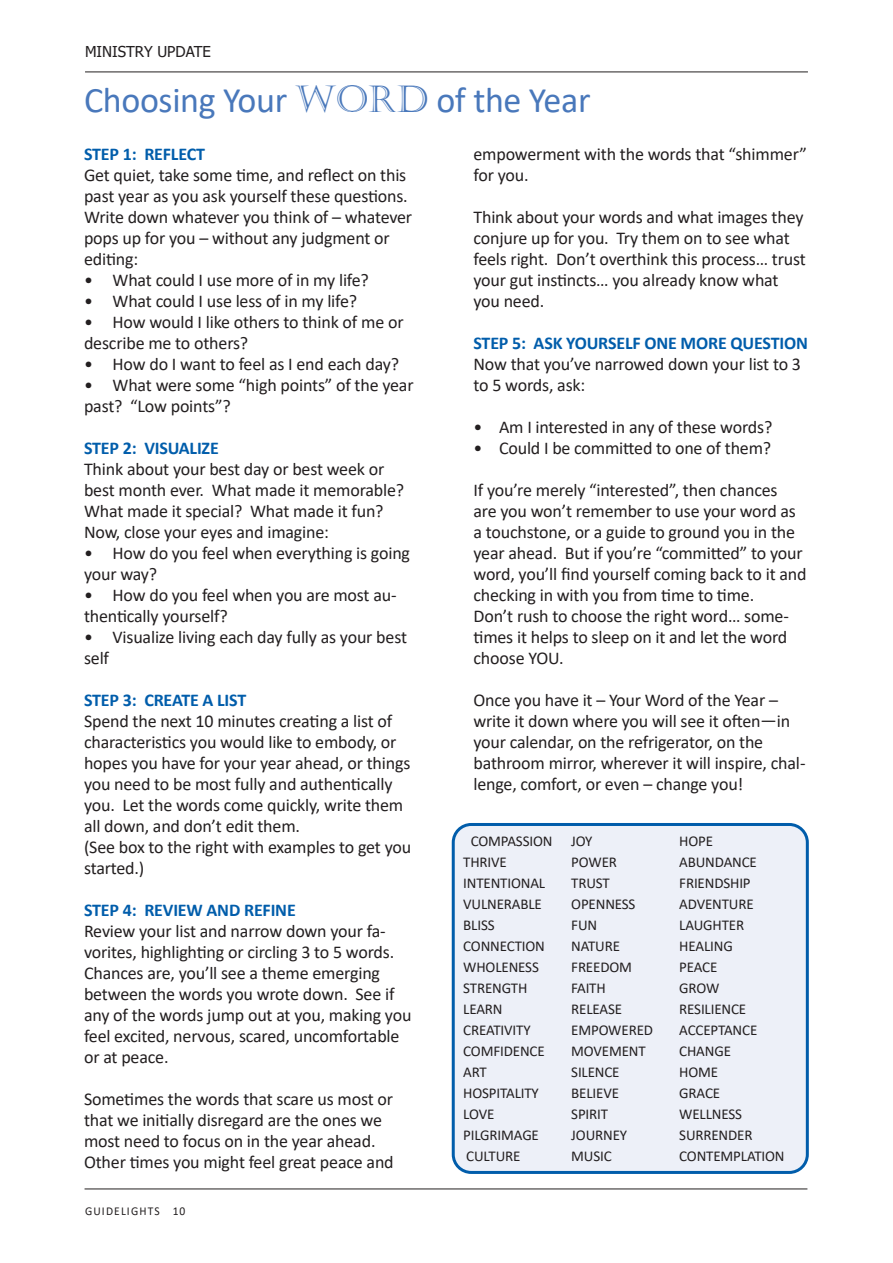
<style>
.page{position:relative;width:893px;height:1263px;background:#fff}
.page>*{position:absolute;margin:0;border:0;box-sizing:border-box;transform-origin:0 0}
.Headline{font:36px "Calibri";letter-spacing:-.01em;color:#4978bb}
.Headline-2{font:18px/21px "Calibri";letter-spacing:-.01em;color:#231f20}
.Headline-3{font:700 18px "Calibri";letter-spacing:-.01em;color:#015dab}
.Headline-4{font:15px "Calibri";letter-spacing:-.01em;color:#231f20}
.Folio_-_Section_Title{font:15px "Tahoma";color:#231f20}
.Folio_-_Page_Number{font:12px "Calibri";letter-spacing:.1em;color:#231f20;scale:.96 1}
.s1{font-family:"Castellar";font-size:37.5px}
</style>
<div class="page">
<hr style="left:85px;top:1188px;width:722px;height:1px;background:#231f20">
<hr style="left:85px;top:72px;width:723px;height:1px;background:#231f20">
<div style="left:453px;top:824px;width:354px;height:348px;background:#edf0f8;border-radius:18px"></div>
<div style="left:452px;top:823px;width:357px;height:351px;border:3px solid #015dab;border-radius:18px"></div>
<p class="Folio_-_Section_Title" style="left:85px;top:42px;width:127px">MINISTRY UPDATE</p>
<p class="Headline" style="left:84px;top:75px;width:508px">Choosing Your <span class="s1">Word</span> of the Year</p>
<p class="Headline-3" style="left:84px;top:141px;width:123px">STEP 1: REFLECT</p>
<p class="Headline-2" style="left:84px;top:164px;width:330px">Get quiet, take some time, and reflect on this past year as you ask yourself these questions.<br>Write down whatever you think of – whatever pops up for you – without any judgment or editing:</p>
<p class="Headline-2" style="left:84px;top:269px;width:286px">• What could I use more of in my life?</p>
<p class="Headline-2" style="left:84px;top:290px;width:275px">• What could I use less of in my life?</p>
<p class="Headline-2" style="left:84px;top:311px;width:321px">• How would I like others to think of me or describe me to others?</p>
<p class="Headline-2" style="left:84px;top:353px;width:317px">• How do I want to feel as I end each day?</p>
<p class="Headline-2" style="left:84px;top:374px;width:331px">• What were some “high points” of the year past? “Low points”?</p>
<p class="Headline-3" style="left:84px;top:435px;width:136px">STEP 2: VISUALIZE</p>
<p class="Headline-2" style="left:84px;top:458px;width:322px">Think about your best day or best week or best month ever. What made it memorable?<br>What made it special? What made it fun?<br>Now, close your eyes and imagine:</p>
<p class="Headline-2" style="left:84px;top:542px;width:328px">• How do you feel when everything is going your way?</p>
<p class="Headline-2" style="left:84px;top:584px;width:314px">• How do you feel when you are most au&shy;thentically yourself?</p>
<p class="Headline-2" style="left:84px;top:626px;width:324px">• Visualize living each day fully as your best self</p>
<p class="Headline-3" style="left:84px;top:687px;width:164px">STEP 3: CREATE A LIST</p>
<p class="Headline-2" style="left:84px;top:710px;width:328px">Spend the next 10 minutes creating a list of characteristics you would like to embody, or hopes you have for your year ahead, or things you need to be most fully and authentically you. Let the words come quickly, write them all down, and don’t edit them.</p>
<p class="Headline-2" style="left:84px;top:836px;width:329px">(See box to the right with examples to get you started.)</p>
<p class="Headline-3" style="left:84px;top:897px;width:213px">STEP 4: REVIEW AND REFINE</p>
<p class="Headline-2" style="left:84px;top:920px;width:329px">Review your list and narrow down your fa&shy;vorites, highlighting or circling 3 to 5 words.<br>Chances are, you’ll see a theme emerging between the words you wrote down. See if any of the words jump out at you, making you feel excited, nervous, scared, uncomfortable or at peace.</p>
<p class="Headline-2" style="left:84px;top:1088px;width:311px">Sometimes the words that scare us most or that we initially disregard are the ones we most need to focus on in the year ahead.<br>Other times you might feel great peace and</p>
<p class="Folio_-_Page_Number" style="left:85px;top:1202px;width:106px">GUIDELIGHTS 10</p>
<p class="Headline-2" style="left:473px;top:143px;width:335px">empowerment with the words that “shimmer” for you.</p>
<p class="Headline-2" style="left:473px;top:206px;width:334px">Think about your words and what images they conjure up for you. Try them on to see what feels right. Don’t overthink this process… trust your gut instincts… you already know what you need.</p>
<p class="Headline-3" style="left:473px;top:330px;width:336px">STEP 5: ASK YOURSELF ONE MORE QUESTION</p>
<p class="Headline-2" style="left:473px;top:353px;width:329px">Now that you’ve narrowed down your list to 3 to 5 words, ask:</p>
<p class="Headline-2" style="left:473px;top:416px;width:300px">• Am I interested in any of these words?</p>
<p class="Headline-2" style="left:473px;top:437px;width:299px">• Could I be committed to one of them?</p>
<p class="Headline-2" style="left:473px;top:479px;width:335px">If you’re merely “interested”, then chances<br>are you won’t remember to use your word as a touchstone, or a guide to ground you in the year ahead. But if you’re “committed” to your word, you’ll find yourself coming back to it and checking in with you from time to time.</p>
<p class="Headline-2" style="left:473px;top:605px;width:317px;text-align:justify">Don’t rush to choose the right word… some&shy;times it helps to sleep on it and let the word choose YOU.</p>
<p class="Headline-2" style="left:473px;top:689px;width:334px">Once you have it – Your Word of the Year – write it down where you will see it often—in your calendar, on the refrigerator, on the bathroom mirror, wherever it will inspire, chal&shy;lenge, comfort, or even – change you!</p>
<p class="Headline-4" style="left:471px;top:830px;width:123px">COMPASSION JOY</p>
<p class="Headline-4" style="left:679px;top:830px;width:35px">HOPE</p>
<p class="Headline-4" style="left:463px;top:851px;width:45px">THRIVE</p>
<p class="Headline-4" style="left:571px;top:851px;width:47px">POWER</p>
<p class="Headline-4" style="left:679px;top:851px;width:79px">ABUNDANCE</p>
<p class="Headline-4" style="left:463px;top:872px;width:83px">INTENTIONAL</p>
<p class="Headline-4" style="left:571px;top:872px;width:40px">TRUST</p>
<p class="Headline-4" style="left:679px;top:872px;width:73px">FRIENDSHIP</p>
<p class="Headline-4" style="left:463px;top:893px;width:80px">VULNERABLE</p>
<p class="Headline-4" style="left:571px;top:893px;width:66px">OPENNESS</p>
<p class="Headline-4" style="left:679px;top:893px;width:76px">ADVENTURE</p>
<p class="Headline-4" style="left:463px;top:914px;width:33px">BLISS</p>
<p class="Headline-4" style="left:571px;top:914px;width:27px">FUN</p>
<p class="Headline-4" style="left:679px;top:914px;width:66px">LAUGHTER</p>
<p class="Headline-4" style="left:463px;top:935px;width:83px">CONNECTION</p>
<p class="Headline-4" style="left:571px;top:935px;width:50px">NATURE</p>
<p class="Headline-4" style="left:679px;top:935px;width:55px">HEALING</p>
<p class="Headline-4" style="left:463px;top:956px;width:77px">WHOLENESS</p>
<p class="Headline-4" style="left:571px;top:956px;width:62px">FREEDOM</p>
<p class="Headline-4" style="left:679px;top:956px;width:40px">PEACE</p>
<p class="Headline-4" style="left:463px;top:977px;width:66px">STRENGTH</p>
<p class="Headline-4" style="left:571px;top:977px;width:36px">FAITH</p>
<p class="Headline-4" style="left:679px;top:977px;width:42px">GROW</p>
<p class="Headline-4" style="left:463px;top:998px;width:41px">LEARN</p>
<p class="Headline-4" style="left:571px;top:998px;width:52px">RELEASE</p>
<p class="Headline-4" style="left:679px;top:998px;width:69px">RESILIENCE</p>
<p class="Headline-4" style="left:463px;top:1019px;width:69px">CREATIVITY</p>
<p class="Headline-4" style="left:571px;top:1019px;width:83px">EMPOWERED</p>
<p class="Headline-4" style="left:679px;top:1019px;width:80px">ACCEPTANCE</p>
<p class="Headline-4" style="left:463px;top:1040px;width:83px">COMFIDENCE</p>
<p class="Headline-4" style="left:571px;top:1040px;width:76px">MOVEMENT</p>
<p class="Headline-4" style="left:679px;top:1040px;width:53px">CHANGE</p>
<p class="Headline-4" style="left:463px;top:1061px;width:25px">ART</p>
<p class="Headline-4" style="left:571px;top:1061px;width:50px">SILENCE</p>
<p class="Headline-4" style="left:679px;top:1061px;width:40px">HOME</p>
<p class="Headline-4" style="left:463px;top:1082px;width:77px">HOSPITALITY</p>
<p class="Headline-4" style="left:571px;top:1082px;width:49px">BELIEVE</p>
<p class="Headline-4" style="left:679px;top:1082px;width:42px">GRACE</p>
<p class="Headline-4" style="left:463px;top:1103px;width:33px">LOVE</p>
<p class="Headline-4" style="left:571px;top:1103px;width:38px">SPIRIT</p>
<p class="Headline-4" style="left:679px;top:1103px;width:64px">WELLNESS</p>
<p class="Headline-4" style="left:463px;top:1124px;width:77px">PILGRIMAGE</p>
<p class="Headline-4" style="left:571px;top:1124px;width:57px">JOURNEY</p>
<p class="Headline-4" style="left:679px;top:1124px;width:75px">SURRENDER</p>
<p class="Headline-4" style="left:466px;top:1145px;width:56px">CULTURE</p>
<p class="Headline-4" style="left:571px;top:1145px;width:42px">MUSIC</p>
<p class="Headline-4" style="left:679px;top:1145px;width:107px">CONTEMPLATION</p>
</div>
